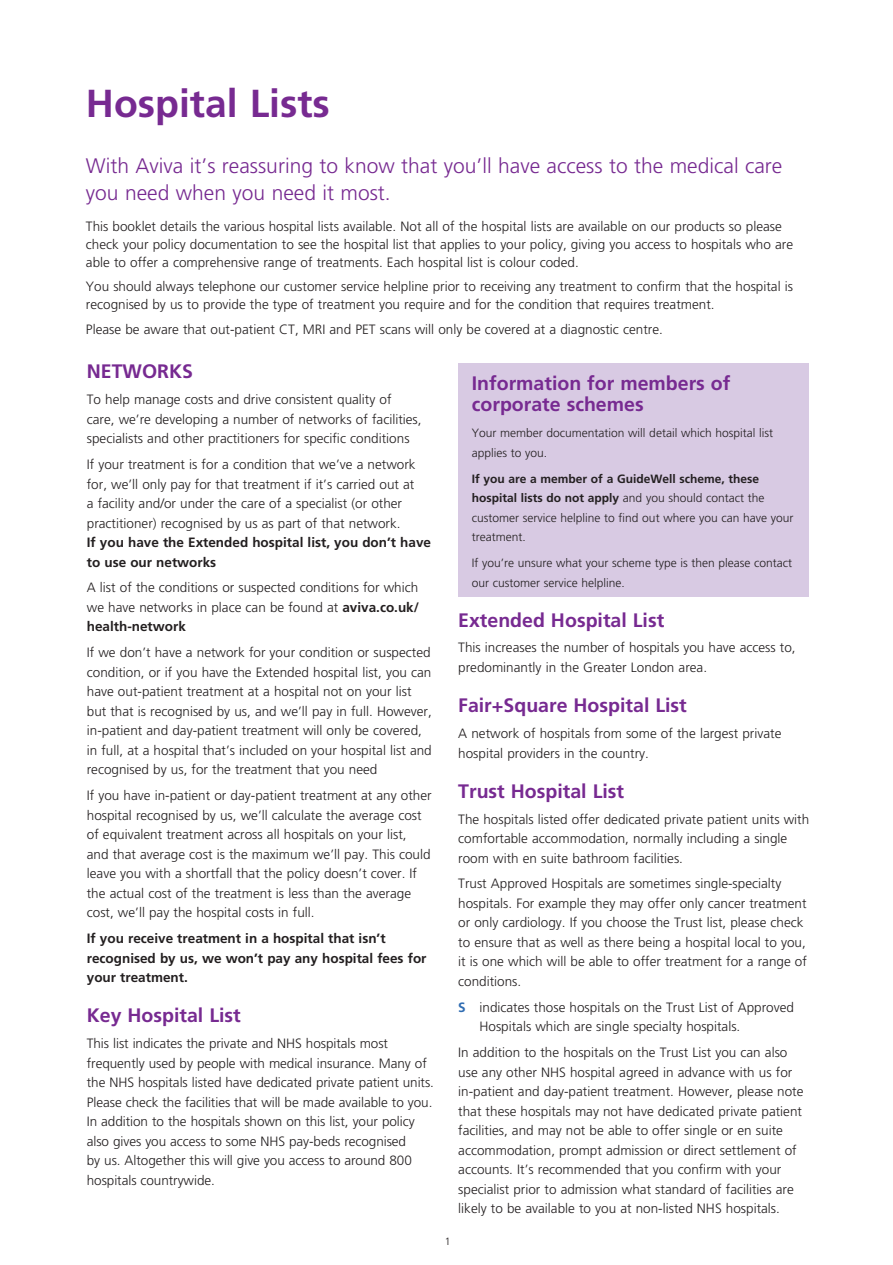
<style>
.page{position:relative;width:893px;height:1265px;background:#fff}
.page>*{position:absolute;margin:0;border:0;box-sizing:border-box;transform-origin:0 0}
.t1{font:700 39px "Frutiger LT Std";color:#772a91}
.t2{font:300 21px/27px "Frutiger LT Std";color:#772a91}
.t3{font:700 19.5px/21px "Frutiger LT Std";color:#772a91}
.t4{font:300 13.5px/19.5px "Frutiger LT Std";color:#231f20}
.t5{font:700 13.5px/19.5px "Frutiger LT Std";color:#231f20}
.t6{font:300 12px/19.5px "Frutiger LT Std";color:#231f20}
.t7{font:300 10.5px "Frutiger LT Std";color:#231f20}
.s1{font-weight:700}
.s2{font-weight:700;color:#2f6cb2}
</style>
<div class="page">
<div style="left:457px;top:364px;width:351px;height:233px;background:#d8cae3"></div>
<h1 class="t1" style="left:86px;top:80px;width:245px">Hospital Lists</h1>
<h2 class="t2" style="left:86px;top:153px;width:698px">With Aviva it’s reassuring to know that you’ll have access to the medical care you need when you need it most.</h2>
<p class="t4" style="left:86px;top:218px;width:708px;line-height:18px">This booklet details the various hospital lists available. Not all of the hospital lists are available on our products so please check your policy documentation to see the hospital list that applies to your policy, giving you access to hospitals who are able to offer a comprehensive range of treatments. Each hospital list is colour coded.</p>
<p class="t4" style="left:86px;top:278px;width:708px;line-height:18px">You should always telephone our customer service helpline prior to receiving any treatment to confirm that the hospital is recognised by us to provide the type of treatment you require and for the condition that requires treatment.</p>
<p class="t4" style="left:86px;top:320px;width:578px">Please be aware that out-patient CT, MRI and PET scans will only be covered at a diagnostic centre.</p>
<h3 class="t3" style="left:87px;top:361px;width:108px">NETWORKS</h3>
<p class="t4" style="left:87px;top:390px;width:336px">To help manage costs and drive consistent quality of care, we’re developing a number of networks of facilities, specialists and other practitioners for specific conditions</p>
<p class="t4" style="left:87px;top:455px;width:330px">If your treatment is for a condition that we’ve a network for, we’ll only pay for that treatment if it’s carried out at a facility and/or under the care of a specialist (or other practitioner) recognised by us as part of that network.</p>
<p class="t5" style="left:87px;top:532px;width:346px">If you have the Extended hospital list, you don’t have to use our networks</p>
<p class="t4" style="left:87px;top:578px;width:333px;text-align:justify">A list of the conditions or suspected conditions for which we have networks in place can be found at <span class="s1">aviva.co.uk/ health-network</span></p>
<p class="t4" style="left:87px;top:643px;width:346px">If we don’t have a network for your condition or suspected condition, or if you have the Extended hospital list, you can have out-patient treatment at a hospital not on your list but that is recognised by us, and we’ll pay in full. However, in-patient and day-patient treatment will only be covered, in full, at a hospital that’s included on your hospital list and recognised by us, for the treatment that you need</p>
<p class="t4" style="left:87px;top:786px;width:346px">If you have in-patient or day-patient treatment at any other hospital recognised by us, we’ll calculate the average cost of equivalent treatment across all hospitals on your list, and that average cost is the maximum we’ll pay. This could leave you with a shortfall that the policy doesn’t cover. If the actual cost of the treatment is less than the average cost, we’ll pay the hospital costs in full.</p>
<p class="t5" style="left:87px;top:928px;width:341px">If you receive treatment in a hospital that isn’t recognised by us, we won’t pay any hospital fees for your treatment.</p>
<h3 class="t3" style="left:87px;top:1005px;width:155px">Key Hospital List</h3>
<p class="t4" style="left:87px;top:1034px;width:348px">This list indicates the private and NHS hospitals most frequently used by people with medical insurance. Many of the NHS hospitals listed have dedicated private patient units.<br>Please check the facilities that will be made available to you.<br>In addition to the hospitals shown on this list, your policy also gives you access to some NHS pay-beds recognised<br>by us. Altogether this will give you access to around 800 hospitals countrywide.</p>
<p class="t7" style="left:444px;top:1235px;width:7px">1</p>
<h3 class="t3" style="left:471px;top:373px;width:260px">Information for members of corporate schemes</h3>
<p class="t6" style="left:471px;top:423px;width:303px">Your member documentation will detail which hospital list applies to you.</p>
<p class="t6" style="left:471px;top:469px;width:323px"><span class="s1">If you are a member of a GuideWell scheme, these hospital lists do not apply</span> and you should contact the customer service helpline to find out where you can have your treatment.</p>
<p class="t6" style="left:471px;top:553px;width:322px">If you’re unsure what your scheme type is then please contact our customer service helpline.</p>
<h3 class="t3" style="left:458px;top:609px;width:207px">Extended Hospital List</h3>
<p class="t4" style="left:458px;top:638px;width:339px">This increases the number of hospitals you have access to, predominantly in the Greater London area.</p>
<h3 class="t3" style="left:458px;top:695px;width:230px">Fair+Square Hospital List</h3>
<p class="t4" style="left:458px;top:724px;width:324px">A network of hospitals from some of the largest private hospital providers in the country.</p>
<h3 class="t3" style="left:458px;top:780px;width:167px">Trust Hospital List</h3>
<p class="t4" style="left:458px;top:809px;width:352px">The hospitals listed offer dedicated private patient units with comfortable accommodation, normally including a single room with en suite bathroom facilities.</p>
<p class="t4" style="left:458px;top:874px;width:350px">Trust Approved Hospitals are sometimes single-specialty hospitals. For example they may offer only cancer treatment or only cardiology. If you choose the Trust list, please check to ensure that as well as there being a hospital local to you, it is one which will be able to offer treatment for a range of conditions.</p>
<p class="t4" style="left:479px;top:997px;width:316px;text-indent:-21px"><span class="s2">S</span> indicates those hospitals on the Trust List of Approved<br>Hospitals which are single specialty hospitals.</p>
<p class="t4" style="left:458px;top:1043px;width:347px">In addition to the hospitals on the Trust List you can also use any other NHS hospital agreed in advance with us for in-patient and day-patient treatment. However, please note that these hospitals may not have dedicated private patient facilities, and may not be able to offer single or en suite accommodation, prompt admission or direct settlement of accounts. It’s recommended that you confirm with your specialist prior to admission what standard of facilities are likely to be available to you at non-listed NHS hospitals.</p>
</div>
